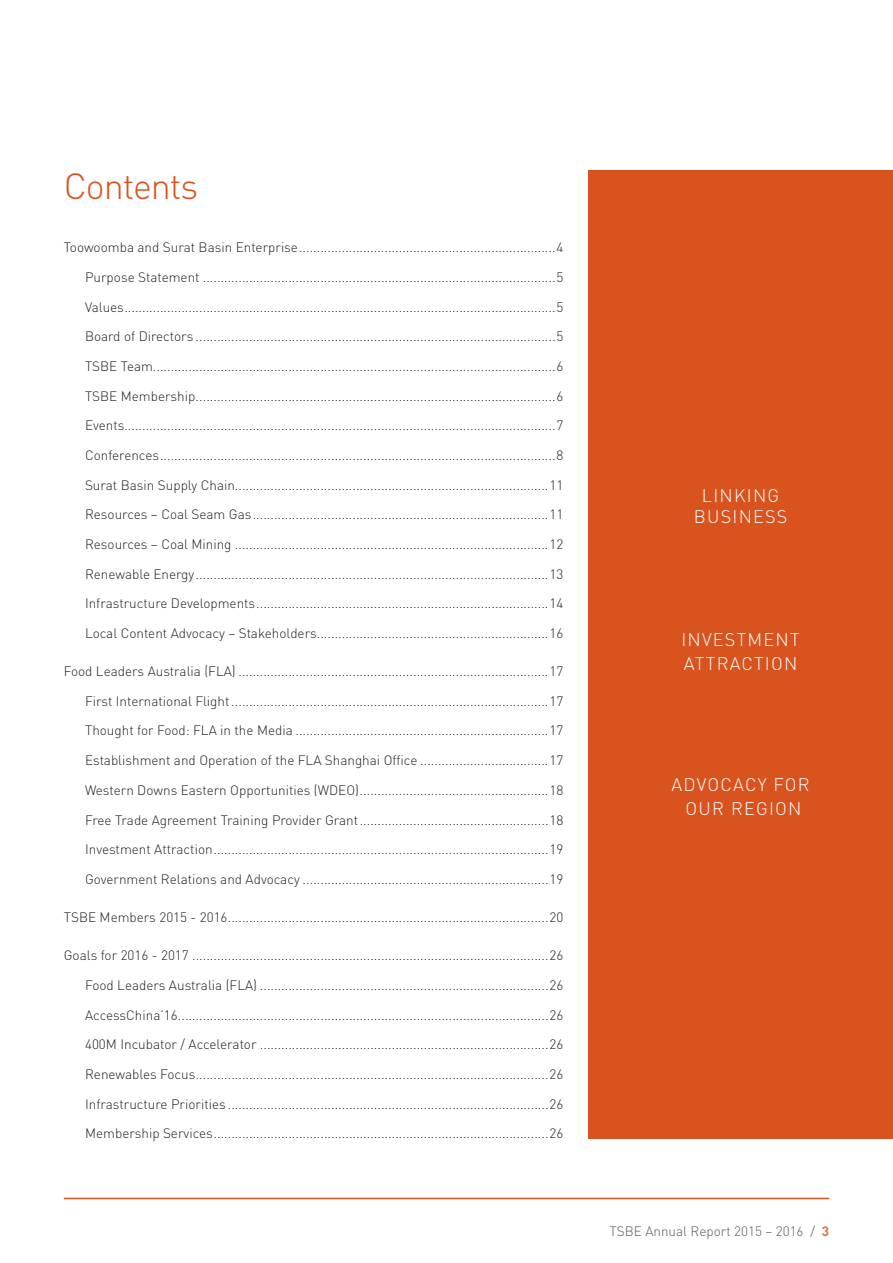
<style>
.page{position:relative;width:893px;height:1263px;background:#fff}
.page>*{position:absolute;margin:0;border:0;box-sizing:border-box;transform-origin:0 0}
.t1{font:300 36px "DIN";letter-spacing:-.03em;color:#d9531e}
.t2{font:300 18px/24.6px "DIN";letter-spacing:.07em;color:#fff;text-align:center}
.t3{font:300 13.5px/29.7px "DIN";color:#231f20;text-align:justify}
.t4{font:300 13.5px "DIN";color:#58595b}
.s1{font-weight:700;color:#e0733f}
</style>
<div class="page">
<hr style="left:64px;top:1198px;width:765px;height:1px;background:#d9531e">
<div style="left:588px;top:170px;width:305px;height:968px;background:#d9531e"></div>
<h1 class="t1" style="left:64px;top:164px;width:136px">Contents</h1>
<p class="t3" style="left:85px;top:232px;width:480px;text-indent:-21px">Toowoomba and Surat Basin Enterprise........................................................................4<br>Purpose Statement ...................................................................................................5<br>Values.........................................................................................................................5<br>Board of Directors .....................................................................................................5<br>TSBE Team.................................................................................................................6<br>TSBE Membership.....................................................................................................6<br>Events.........................................................................................................................7<br>Conferences...............................................................................................................8<br>Surat Basin Supply Chain........................................................................................11<br>Resources – Coal Seam Gas...................................................................................11<br>Resources – Coal Mining ........................................................................................12<br>Renewable Energy...................................................................................................13<br>Infrastructure Developments..................................................................................14<br>Local Content Advocacy – Stakeholders.................................................................16</p>
<p class="t3" style="left:85px;top:656px;width:480px;text-indent:-21px">Food Leaders Australia (FLA) .......................................................................................17<br>First International Flight.........................................................................................17<br>Thought for Food: FLA in the Media .......................................................................17<br>Establishment and Operation of the FLA Shanghai Office ....................................17<br>Western Downs Eastern Opportunities (WDEO).....................................................18<br>Free Trade Agreement Training Provider Grant.....................................................18<br>Investment Attraction..............................................................................................19<br>Government Relations and Advocacy .....................................................................19</p>
<p class="t3" style="left:64px;top:902px;width:501px">TSBE Members 2015 - 2016..........................................................................................20</p>
<p class="t3" style="left:85px;top:940px;width:480px;text-indent:-21px">Goals for 2016 - 2017 ....................................................................................................26<br>Food Leaders Australia (FLA) .................................................................................26<br>AccessChina’16........................................................................................................26<br>400M Incubator / Accelerator .................................................................................26<br>Renewables Focus...................................................................................................26<br>Infrastructure Priorities ..........................................................................................26<br>Membership Services..............................................................................................26</p>
<h2 class="t2" style="left:694px;top:484px;width:95px;line-height:21.6px">LINKING<br>BUSINESS</h2>
<h2 class="t2" style="left:681px;top:627px;width:120px;text-align:left">INVESTMENT<br>ATTRACTION</h2>
<h2 class="t2" style="left:672px;top:772px;width:140px">ADVOCACY FOR<br>OUR REGION</h2>
<p class="t4" style="left:610px;top:1223px;width:221px">TSBE Annual Report 2015 – 2016 / <span class="s1">3</span></p>
</div>
